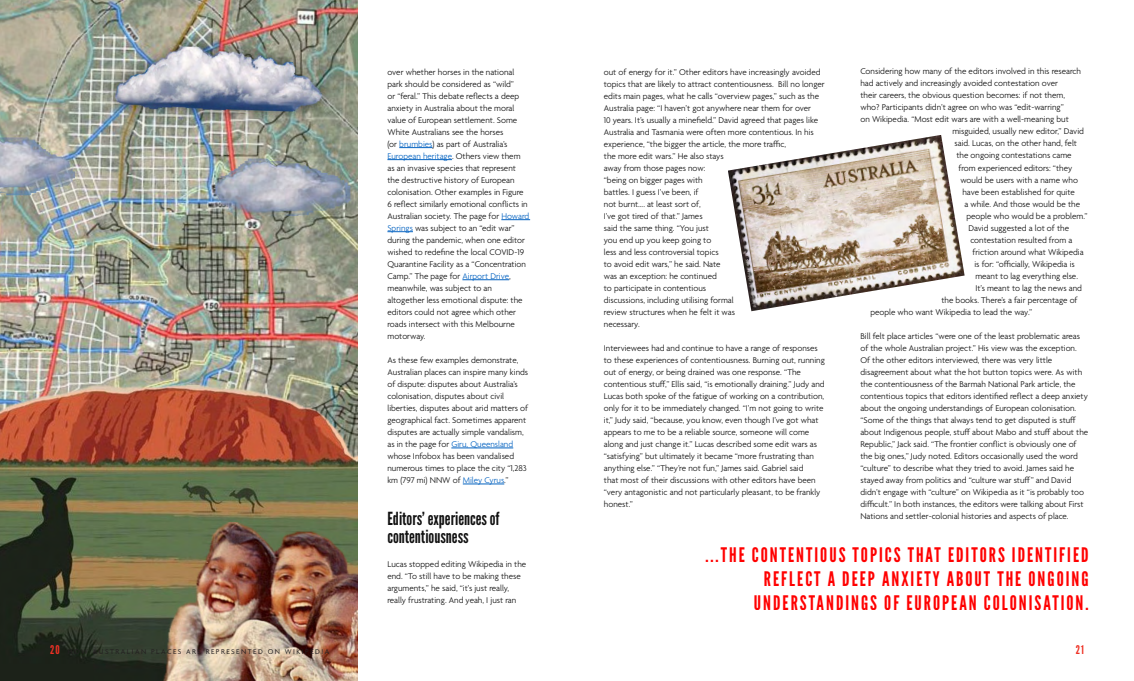
<style>
.page{position:relative;width:1134px;height:681px;background:#fff}
.page>*{position:absolute;margin:0;border:0;box-sizing:border-box;transform-origin:0 0}
.t1{font:20px/24px "League Gothic";letter-spacing:.1em;color:#f00;text-align:right}
.t2{font:18px/18px "League Gothic";color:#111}
.t3{font:12px "League Gothic";color:#ee3124}
.t4{font:300 9px/12px "Agenda";color:#111}
.t5{font:7.5px "Agenda";letter-spacing:.2em;color:#231f20}
.s1{color:#0563c1}
.s2{font-family:"League Gothic";font-size:12px;color:#ee3124}
</style>
<div class="page">
<img style="left:0;top:0;width:358px;height:680px">
<hr style="left:399px;top:147px;width:33px;height:1px;background:#0563c1">
<hr style="left:387px;top:159px;width:65px;height:1px;background:#0563c1">
<svg style="left:501px;top:219px;width:29px;height:1px"></svg>
<svg style="left:387px;top:231px;width:26px;height:1px"></svg>
<hr style="left:462px;top:279px;width:47px;height:1px;background:#0563c1">
<hr style="left:451px;top:447px;width:62px;height:1px;background:#0563c1">
<hr style="left:463px;top:483px;width:41px;height:1px;background:#0563c1">
<img style="left:728px;top:135px;width:237px;height:176px">
<p class="t4" style="left:387px;top:66px;width:143px">over whether horses in the national park should be considered as “wild”<br>or “feral.” This debate reflects a deep anxiety in Australia about the moral value of European settlement. Some White Australians see the horses<br>(or <span class="s1">brumbies</span>) as part of Australia’s <span class="s1">European heritage</span>. Others view them as an invasive species that represent the destructive history of European colonisation. Other examples in Figure 6 reflect similarly emotional conflicts in Australian society. The page for <span class="s1">Howard Springs</span> was subject to an “edit war” during the pandemic, when one editor wished to redefine the local COVID-19<br>Quarantine Facility as a “Concentration Camp.” The page for <span class="s1">Airport Drive</span>, meanwhile, was subject to an altogether less emotional dispute: the editors could not agree which other roads intersect with this Melbourne motorway.</p>
<p class="t4" style="left:387px;top:354px;width:142px">As these few examples demonstrate, Australian places can inspire many kinds of dispute: disputes about Australia’s colonisation, disputes about civil liberties, disputes about arid matters of geographical fact. Sometimes apparent disputes are actually simple vandalism, as in the page for <span class="s1">Giru, Queensland </span>whose Infobox has been vandalised numerous times to place the city “1,283 km (797 mi) NNW of <span class="s1">Miley Cyrus</span>.”</p>
<h2 class="t2" style="left:387px;top:509px;width:114px">Editors’ experiences of contentiousness</h2>
<p class="t4" style="left:387px;top:558px;width:140px">Lucas stopped editing Wikipedia in the end. “To still have to be making these arguments,” he said, “it’s just really, really frustrating. And yeah, I just ran</p>
<p class="t4" style="left:604px;top:66px;width:222px">out of energy for it.” Other editors have increasingly avoided topics that are likely to attract contentiousness. Bill no longer edits main pages, what he calls “overview pages,” such as the Australia page: “I haven’t got anywhere near them for over<br>10 years. It’s usually a minefield.” David agreed that pages like Australia and Tasmania were often more contentious. In his experience, “the bigger the article, the more traffic,<br>the more edit wars.” He also stays<br>away from those pages now:<br>“being on bigger pages with<br>battles. I guess I’ve been, if<br>not burnt…. at least sort of,<br>I’ve got tired of that.” James<br>said the same thing. “You just<br>you end up you keep going to<br>less and less controversial topics<br>to avoid edit wars,” he said. Nate<br>was an exception: he continued<br>to participate in contentious<br>discussions, including utilising formal<br>review structures when he felt it was<br>necessary.</p>
<p class="t4" style="left:604px;top:342px;width:223px">Interviewees had and continue to have a range of responses to these experiences of contentiousness. Burning out, running out of energy, or being drained was one response. “The contentious stuff,” Ellis said, “is emotionally draining.” Judy and Lucas both spoke of the fatigue of working on a contribution, only for it to be immediately changed. “I’m not going to write it,” Judy said, “because, you know, even though I’ve got what appears to me to be a reliable source, someone will come along and just change it.” Lucas described some edit wars as “satisfying” but ultimately it became “more frustrating than anything else.” “They’re not fun,” James said. Gabriel said<br>that most of their discussions with other editors have been “very antagonistic and not particularly pleasant, to be frankly honest.”</p>
<p class="t4" style="left:860px;top:66px;width:222px">Considering how many of the editors involved in this research</p>
<p class="t4" style="left:860px;top:78px;width:199px">had actively and increasingly avoided contestation over</p>
<p class="t4" style="left:860px;top:90px;width:206px">their careers, the obvious question becomes: if not them,</p>
<p class="t4" style="left:860px;top:102px;width:205px">who? Participants didn’t agree on who was “edit-warring”</p>
<p class="t4" style="left:860px;top:114px;width:210px">on Wikipedia. “Most edit wars are with a well-meaning but</p>
<p class="t4" style="left:952px;top:126px;width:133px">misguided, usually new editor,” David</p>
<p class="t4" style="left:954px;top:138px;width:124px">said. Lucas, on the other hand, felt</p>
<p class="t4" style="left:956px;top:150px;width:117px">the ongoing contestations came</p>
<p class="t4" style="left:958px;top:162px;width:115px">from experienced editors: “they</p>
<p class="t4" style="left:960px;top:174px;width:119px">would be users with a name who</p>
<p class="t4" style="left:962px;top:186px;width:114px">have been established for quite</p>
<p class="t4" style="left:964px;top:198px;width:117px">a while. And those would be the</p>
<p class="t4" style="left:966px;top:210px;width:123px">people who would be a problem.”</p>
<p class="t4" style="left:968px;top:222px;width:102px">David suggested a lot of the</p>
<p class="t4" style="left:970px;top:234px;width:103px">contestation resulted from a</p>
<p class="t4" style="left:972px;top:246px;width:113px">friction around what Wikipedia</p>
<p class="t4" style="left:974px;top:258px;width:102px">is for: “officially, Wikipedia is</p>
<p class="t4" style="left:975px;top:270px;width:104px">meant to lag everything else.</p>
<p class="t4" style="left:975px;top:282px;width:108px">It’s meant to lag the news and</p>
<p class="t4" style="left:941px;top:294px;width:138px">the books. There’s a fair percentage of</p>
<p class="t4" style="left:870px;top:306px;width:163px">people who want Wikipedia to lead the way.”</p>
<p class="t4" style="left:860px;top:330px;width:229px">Bill felt place articles “were one of the least problematic areas of the whole Australian project.” His view was the exception.<br>Of the other editors interviewed, there was very little disagreement about what the hot button topics were. As with the contentiousness of the Barmah National Park article, the contentious topics that editors identified reflect a deep anxiety about the ongoing understandings of European colonisation. “Some of the things that always tend to get disputed is stuff about Indigenous people, stuff about Mabo and stuff about the Republic,” Jack said. “The frontier conflict is obviously one of the big ones,” Judy noted. Editors occasionally used the word “culture” to describe what they tried to avoid. James said he stayed away from politics and “culture war stuff” and David didn’t engage with “culture” on Wikipedia as it “is probably too difficult.” In both instances, the editors were talking about First Nations and settler-colonial histories and aspects of place.</p>
<h1 class="t1" style="left:705px;top:542px;width:385px">...THE CONTENTIOUS TOPICS THAT EDITORS IDENTIFIED<br>REFLECT A DEEP ANXIETY ABOUT THE ONGOING<br>UNDERSTANDINGS OF EUROPEAN COLONISATION.</h1>
<p class="t5" style="left:50px;top:647px;width:281px"><span class="s2">20</span> HOW AUSTRALIAN PLACES ARE REPRESENTED ON WIKIPEDIA</p>
<h3 class="t3" style="left:1076px;top:641px;width:10px">21</h3>
</div>
